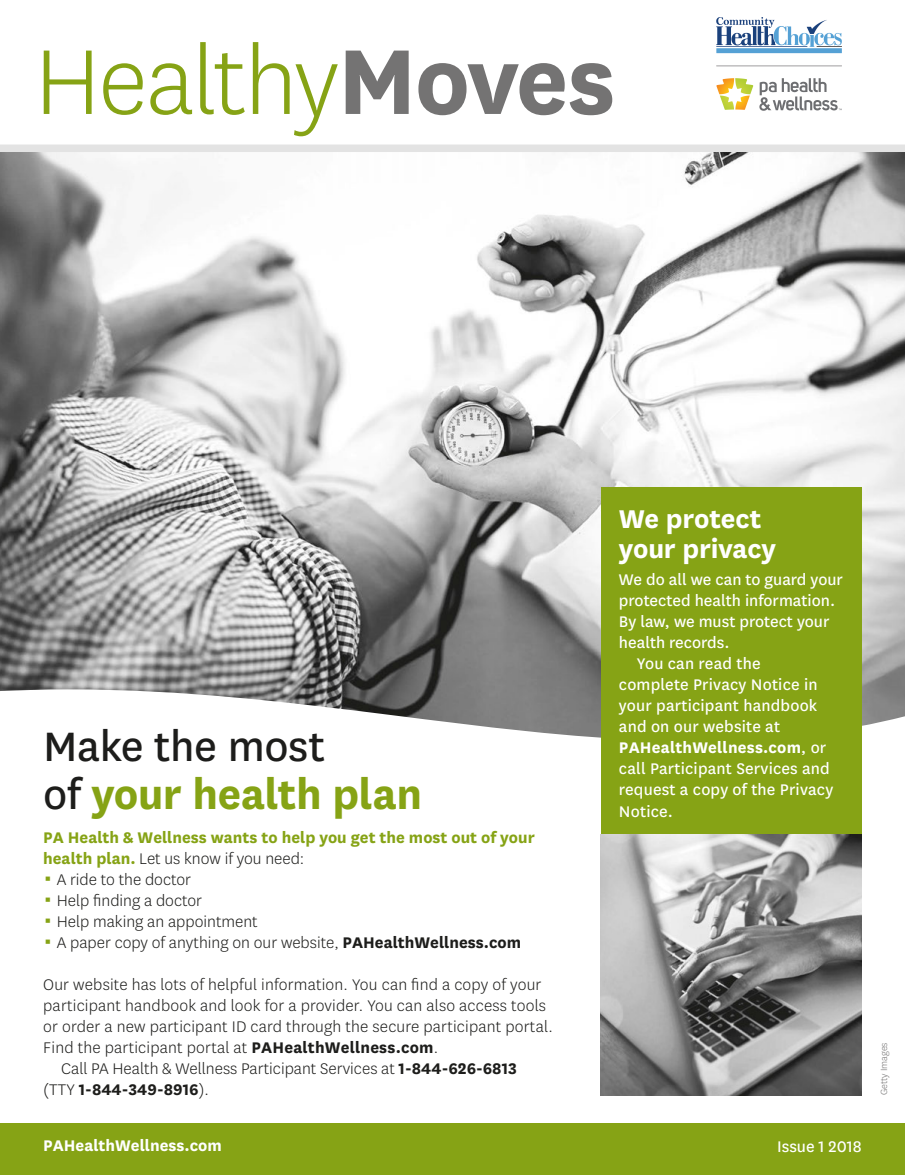
<style>
.page{position:relative;width:905px;height:1175px;background:#fff}
.page>*{position:absolute;margin:0;border:0;box-sizing:border-box;transform-origin:0 0}
.t1{font:300 107.55px "Centene Sans";letter-spacing:-.025em;color:#86a315}
.t2{font:700 48px/48px "Centene Sans";letter-spacing:-.005em;color:#86a315}
.t3{font:700 30px/30px "Centene Sans";letter-spacing:-.005em;color:#fff}
.t4{font:300 18px "Centene Sans";letter-spacing:.01em;color:#1d1d1b}
.t5{font:18px "Centene Sans";letter-spacing:.01em;color:#fff}
.t6{font:700 18px "Centene Sans";color:#86a315}
.t7{font:700 18px "Centene Sans";letter-spacing:.005em;color:#fff}
.t8{font:700 18px "Centene Sans";color:#1d1d1b}
.t9{font:300 10.5px "Centene Sans";color:#747373}
.s1{font-weight:700;color:#747373}
.s2{font-weight:400;color:#1d1d1b}
.s3{font-weight:700;color:#86a315}
.s4{font-weight:700}
.s5{font-weight:300}
.s6{font-weight:400}
</style>
<div class="page">
<div style="left:0;top:1123px;width:905px;height:52px;background:#86a315"></div>
<img style="left:0;top:152px;width:905px;height:537px">
<svg style="left:0;top:689px;width:905px;height:135px"></svg>
<div style="left:0;top:144px;width:905px;height:8px;background:#e3e3e3"></div>
<div style="left:601px;top:487px;width:260px;height:347px;background:#86a315"></div>
<img style="left:601px;top:834px;width:260px;height:261px">
<img style="left:716px;top:17px;width:125px;height:94px">
<h1 class="t1" style="left:34px;top:14px;width:582px">Healthy<span class="s1">Moves</span></h1>
<h2 class="t2" style="left:43px;top:718px;width:380px"><span class="s2">Make the most<br>of</span> your health plan</h2>
<p class="t6" style="left:43px;top:825px;width:493px">PA Health &amp; Wellness wants to help you get the most out of your</p>
<p class="t4" style="left:43px;top:847px;width:263px"><span class="s3">health plan.</span> Let us know if you need:</p>
<p class="t4" style="left:57px;top:868px;width:136px">A ride to the doctor</p>
<p class="t4" style="left:57px;top:889px;width:147px">Help finding a doctor</p>
<p class="t4" style="left:57px;top:910px;width:203px">Help making an appointment</p>
<p class="t4" style="left:57px;top:931px;width:466px">A paper copy of anything on our website, <span class="s4">PAHealthWellness.com</span></p>
<p class="t4" style="left:43px;top:973px;width:500px">Our website has lots of helpful information. You can find a copy of your</p>
<p class="t4" style="left:43px;top:994px;width:504px">participant handbook and look for a provider. You can also access tools</p>
<p class="t4" style="left:43px;top:1015px;width:511px">or order a new participant ID card through the secure participant portal.</p>
<p class="t4" style="left:43px;top:1036px;width:396px">Find the participant portal at <span class="s4">PAHealthWellness.com</span>.</p>
<p class="t4" style="left:61px;top:1057px;width:457px">Call PA Health &amp; Wellness Participant Services at <span class="s4">1-844-626-6813</span></p>
<p class="t8" style="left:43px;top:1077px;width:167px"><span class="s5">(TTY</span> 1-844-349-8916<span class="s5">).</span></p>
<h3 class="t3" style="left:619px;top:501px;width:159px">We protect your privacy</h3>
<p class="t5" style="left:619px;top:568px;width:226px">We do all we can to guard your</p>
<p class="t5" style="left:619px;top:589px;width:218px">protected health information.</p>
<p class="t5" style="left:619px;top:610px;width:212px">By law, we must protect your</p>
<p class="t5" style="left:619px;top:631px;width:112px">health records.</p>
<p class="t5" style="left:637px;top:652px;width:125px">You can read the</p>
<p class="t5" style="left:619px;top:673px;width:200px">complete Privacy Notice in</p>
<p class="t5" style="left:619px;top:694px;width:200px">your participant handbook</p>
<p class="t5" style="left:619px;top:715px;width:163px">and on our website at</p>
<p class="t7" style="left:619px;top:735px;width:209px">PAHealthWellness.com<span class="s6">, or</span></p>
<p class="t5" style="left:619px;top:757px;width:212px">call Participant Services and</p>
<p class="t5" style="left:619px;top:778px;width:216px">request a copy of the Privacy</p>
<p class="t5" style="left:619px;top:799px;width:56px">Notice.</p>
<p class="t7" style="left:43px;top:1132px;width:180px">PAHealthWellness.com</p>
<p class="t5" style="left:777px;top:1135px;width:86px">Issue 1 2018</p>
<p class="t9" style="left:877px;top:1095px;width:54px;rotate:-90deg">Getty Images</p>
</div>
